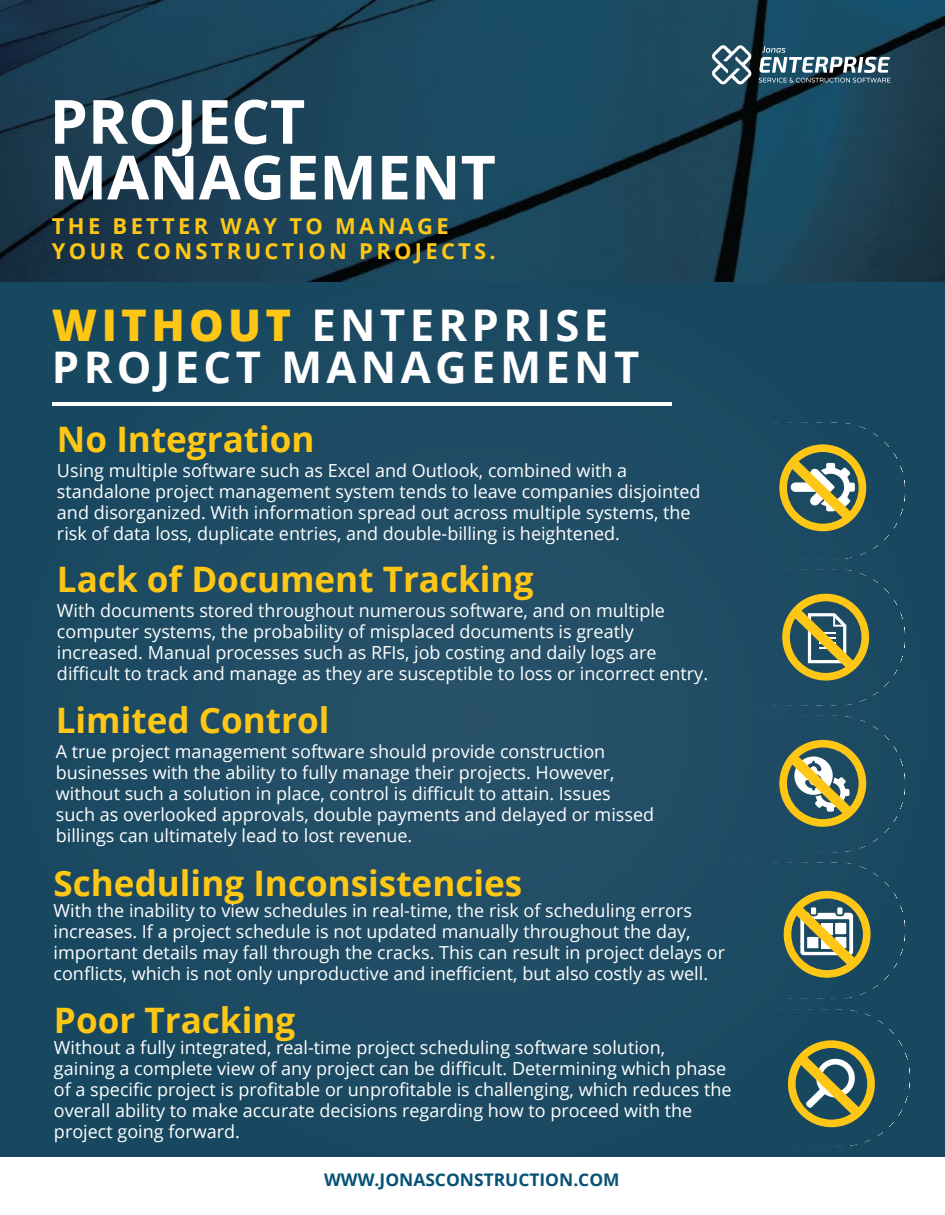
<style>
.page{position:relative;width:945px;height:1215px;background:#fff}
.page>*{position:absolute;margin:0;border:0;box-sizing:border-box;transform-origin:0 0}
.t1{font:700 61.05px/55.7px "Open Sans";color:#fff}
.t2{font:700 43.65px/42.3px "Open Sans";letter-spacing:.1em;color:#fff}
.t3{font:700 35.1px "Open Sans";color:#ffc715}
.t4{font:700 21.9px/25.5px "Open Sans";letter-spacing:.15em;color:#ffc715}
.t5{font:18px/21px "Open Sans";color:#fff}
.t6{font:700 17.4px "Open Sans";color:#075375}
.s1{font-weight:800;color:#ffc715}
</style>
<div class="page">
<img style="left:0;top:0;width:945px;height:282px">
<div style="left:0;top:282px;width:945px;height:874px;background:#1d4b63"></div>
<hr style="left:52px;top:402px;width:620px;height:4px;background:#fff">
<svg style="left:712px;top:45px;width:40px;height:40px"></svg>
<svg style="left:759px;top:46px;width:131px;height:37px"></svg>
<svg style="left:772px;top:422px;width:134px;height:138px"></svg>
<svg style="left:743px;top:569px;width:163px;height:137px"></svg>
<svg style="left:788px;top:1009px;width:122px;height:138px"></svg>
<svg style="left:779px;top:715px;width:127px;height:138px"></svg>
<svg style="left:748px;top:862px;width:158px;height:137px"></svg>
<h1 class="t1" style="left:50px;top:100px;width:448px">PROJECT<br>MANAGEMENT</h1>
<p class="t4" style="left:52px;top:216px;width:445px">THE BETTER WAY TO MANAGE<br>YOUR CONSTRUCTION PROJECTS.</p>
<h2 class="t2" style="left:52px;top:308px;width:589px"><span class="s1">WITHOUT</span> ENTERPRISE<br>PROJECT MANAGEMENT</h2>
<h3 class="t3" style="left:57px;top:425px;width:259px">No Integration</h3>
<p class="t5" style="left:57px;top:462px;width:645px">Using multiple software such as Excel and Outlook, combined with a standalone project management system tends to leave companies disjointed and disorganized. With information spread out across multiple systems, the risk of data loss, duplicate entries, and double-billing is heightened.</p>
<h3 class="t3" style="left:57px;top:565px;width:478px">Lack of Document Tracking</h3>
<p class="t5" style="left:57px;top:602px;width:653px">With documents stored throughout numerous software, and on multiple computer systems, the probability of misplaced documents is greatly increased. Manual processes such as RFIs, job costing and daily logs are difficult to track and manage as they are susceptible to loss or incorrect entry.</p>
<h3 class="t3" style="left:56px;top:706px;width:275px">Limited Control</h3>
<p class="t5" style="left:56px;top:743px;width:600px">A true project management software should provide construction businesses with the ability to fully manage their projects. However, without such a solution in place, control is difficult to attain. Issues such as overlooked approvals, double payments and delayed or missed billings can ultimately lead to lost revenue.</p>
<h3 class="t3" style="left:54px;top:869px;width:470px">Scheduling Inconsistencies</h3>
<p class="t5" style="left:54px;top:901px;width:673px">With the inability to view schedules in real-time, the risk of scheduling errors increases. If a project schedule is not updated manually throughout the day, important details may fall through the cracks. This can result in project delays or conflicts, which is not only unproductive and inefficient, but also costly as well.</p>
<h3 class="t3" style="left:54px;top:1006px;width:243px">Poor Tracking</h3>
<p class="t5" style="left:54px;top:1039px;width:679px">Without a fully integrated, real-time project scheduling software solution,<br>gaining a complete view of any project can be difficult. Determining which phase of a specific project is profitable or unprofitable is challenging, which reduces the overall ability to make accurate decisions regarding how to proceed with the project going forward.</p>
<p class="t6" style="left:324px;top:1173px;width:297px">WWW.JONASCONSTRUCTION.COM</p>
</div>
